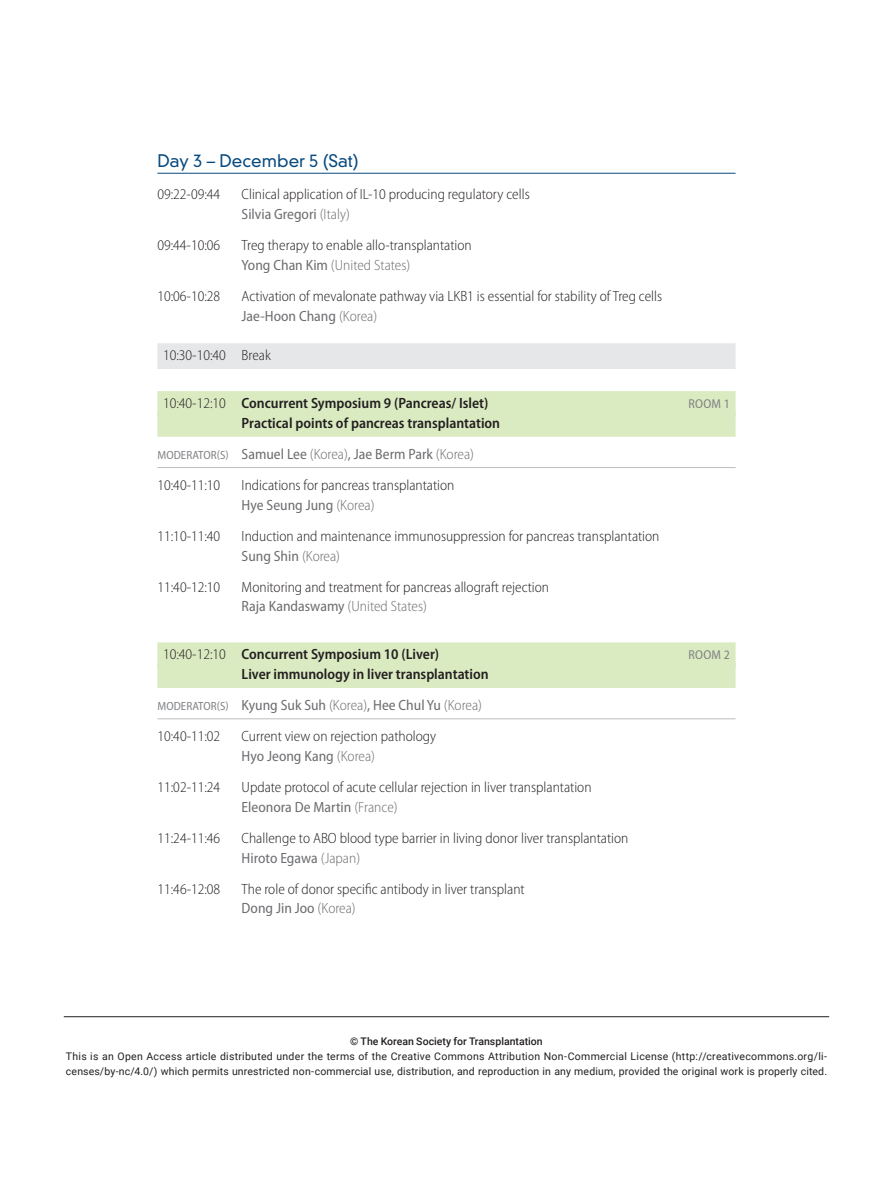
<style>
.page{position:relative;width:893px;height:1191px;background:#fff}
.page>*{position:absolute;margin:0;border:0;box-sizing:border-box;transform-origin:0 0}
.t1{font:300 16.8px "DIN Neuzeit Grotesk Std";color:#084a80}
.t2{font:300 semi-condensed 14.85px/19.8px "Myriad Pro";color:#231f20}
.t3{font:600 semi-condensed 14.85px/31px "Myriad Pro";color:#231f20}
.t4{font:semi-condensed 12.9px "Myriad Pro";letter-spacing:.02em;color:#808285}
.Open_Access{font:10.5px/15px "Roboto";letter-spacing:.02em;color:#231f20}
.Copyright{font:500 10.5px "Roboto";color:#231f20}
.s1{font-weight:400;color:#6c6d70}
.s2{color:#6c6d70}
.s3{font-weight:300}
.s4{font-weight:400;font-size:11.85px;color:#808285}
.s5{font-weight:300;color:#6c6d70}
</style>
<div class="page">
<hr style="left:64px;top:1016px;width:765px;height:1px;background:#231f20">
<hr style="left:157px;top:173px;width:579px;height:1px;background:#084a80">
<div style="left:157px;top:343px;width:579px;height:26px;background:#e6e7e9"></div>
<div style="left:157px;top:391px;width:579px;height:26px;background:#daeac1"></div>
<div style="left:157px;top:411px;width:579px;height:26px;background:#daeac1"></div>
<hr style="left:157px;top:467px;width:579px;height:1px;background:#bcbdc0">
<div style="left:157px;top:642px;width:579px;height:26px;background:#daeac1"></div>
<div style="left:157px;top:662px;width:579px;height:26px;background:#daeac1"></div>
<hr style="left:157px;top:718px;width:579px;height:1px;background:#bcbdc0">
<p class="t1" style="left:157px;top:151px;width:203px">Day 3 – December 5 (Sat)</p>
<p class="t2" style="left:157px;top:185px;width:64px">09:22-09:44</p>
<p class="t2" style="left:242px;top:185px;width:290px">Clinical application of IL-10 producing regulatory cells<br><span class="s1">Silvia Gregori</span> <span class="s2">(Italy)</span></p>
<p class="t2" style="left:157px;top:235px;width:64px">09:44-10:06</p>
<p class="t2" style="left:242px;top:235px;width:232px">Treg therapy to enable allo-transplantation<br><span class="s1">Yong Chan Kim</span> <span class="s2">(United States)</span></p>
<p class="t2" style="left:157px;top:286px;width:64px">10:06-10:28</p>
<p class="t2" style="left:242px;top:286px;width:422px">Activation of mevalonate pathway via LKB1 is essential for stability of Treg cells<br><span class="s1">Jae-Hoon Chang</span> <span class="s2">(Korea)</span></p>
<p class="t2" style="left:163px;top:345px;width:109px">10:30-10:40 Break</p>
<p class="t3" style="left:163px;top:388px;width:327px"><span class="s3">10:40-12:10</span> Concurrent Symposium 9 (Pancreas/ Islet)</p>
<p class="t4" style="left:689px;top:397px;width:43px">ROOM 1</p>
<p class="t3" style="left:157px;top:407px;width:344px;text-indent:84px">Practical points of pancreas transplantation<br><span class="s4">MODERATOR(S)</span> <span class="s1">Samuel Lee</span> <span class="s5">(Korea)</span><span class="s1">, Jae Berm Park</span> <span class="s5">(Korea)<br></span><span class="s3">10:40-11:10</span></p>
<p class="t2" style="left:242px;top:475px;width:214px">Indications for pancreas transplantation<br><span class="s1">Hye Seung Jung</span> <span class="s2">(Korea)</span></p>
<p class="t2" style="left:157px;top:526px;width:64px">11:10-11:40</p>
<p class="t2" style="left:242px;top:526px;width:419px">Induction and maintenance immunosuppression for pancreas transplantation<br><span class="s1">Sung Shin</span> <span class="s2">(Korea)</span></p>
<p class="t2" style="left:157px;top:577px;width:64px">11:40-12:10</p>
<p class="t2" style="left:242px;top:577px;width:309px">Monitoring and treatment for pancreas allograft rejection<br><span class="s1">Raja Kandaswamy</span> <span class="s2">(United States)</span></p>
<p class="t3" style="left:163px;top:639px;width:278px"><span class="s3">10:40-12:10</span> Concurrent Symposium 10 (Liver)</p>
<p class="t4" style="left:689px;top:648px;width:43px">ROOM 2</p>
<p class="t3" style="left:157px;top:659px;width:333px;text-indent:84px">Liver immunology in liver transplantation<br><span class="s4">MODERATOR(S)</span> <span class="s1">Kyung Suk Suh</span> <span class="s5">(Korea)</span><span class="s1">, Hee Chul Yu</span> <span class="s5">(Korea)<br></span><span class="s3">10:40-11:02</span></p>
<p class="t2" style="left:242px;top:726px;width:196px">Current view on rejection pathology<br><span class="s1">Hyo Jeong Kang</span> <span class="s2">(Korea)</span></p>
<p class="t2" style="left:157px;top:777px;width:64px">11:02-11:24</p>
<p class="t2" style="left:242px;top:777px;width:351px">Update protocol of acute cellular rejection in liver transplantation<br><span class="s1">Eleonora De Martin</span> <span class="s2">(France)</span></p>
<p class="t2" style="left:157px;top:828px;width:64px">11:24-11:46</p>
<p class="t2" style="left:242px;top:828px;width:388px">Challenge to ABO blood type barrier in living donor liver transplantation<br><span class="s1">Hiroto Egawa</span> <span class="s2">(Japan)</span></p>
<p class="t2" style="left:157px;top:879px;width:64px">11:46-12:08</p>
<p class="t2" style="left:242px;top:879px;width:285px">The role of donor specific antibody in liver transplant<br><span class="s1">Dong Jin Joo</span> <span class="s2">(Korea)</span></p>
<p class="Copyright" style="left:350px;top:1033px;width:194px">© The Korean Society for Transplantation</p>
<p class="Open_Access" style="left:66px;top:1048px;width:763px">This is an Open Access article distributed under the terms of the Creative Commons Attribution Non-Commercial License (http://creativecommons.org/li&shy;censes/by-nc/4.0/) which permits unrestricted non-commercial use, distribution, and reproduction in any medium, provided the original work is properly cited.</p>
</div>
